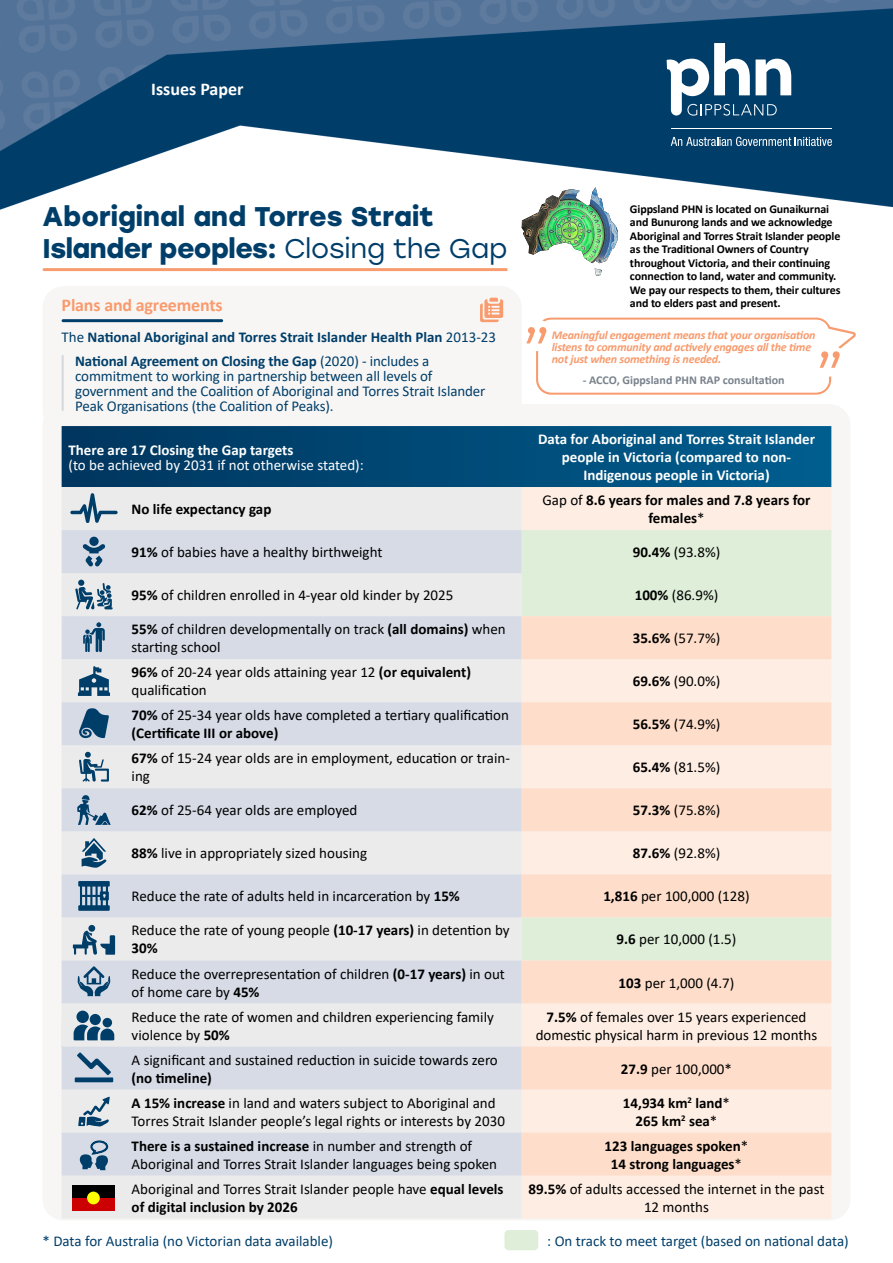
<style>
.page{position:relative;width:893px;height:1263px;background:#fff}
.page>*{position:absolute;margin:0;border:0;box-sizing:border-box;transform-origin:0 0}
.t1{font:60px "Stolzl";color:#f89b6e}
.t2{font:700 27px/31.5px "Stolzl";color:#003e6a}
.t3{font:700 18px "Calibri";letter-spacing:-.01em;color:#f89b6e}
.t4{font:700 18px "Calibri";color:#fff}
.t5{font:15px/18px "Calibri";color:#000}
.t6{font:15px/15px "Calibri";letter-spacing:-.01em;color:#003e6a}
.t7{font:700 15px/18px "Calibri";color:#000;text-align:center}
.t8{font:700 15px/18px "Calibri";color:#fff;text-align:center}
.t9{font:700 15px "Calibri";color:#003e6a}
.t10{font:15px "Calibri";color:#fff}
.t11{font:700 12px/13.5px "Calibri";letter-spacing:-.01em;color:#000}
.t12{font:italic 700 12px/12px "Calibri";letter-spacing:-.015em;color:#f89b6e}
.t13{font:700 12px "Calibri";color:#79828c}
.s1{font-weight:400}
.s2{font-weight:700}
.s3{font-style:italic}
</style>
<div class="page">
<img style="left:0;top:0;width:893px;height:229px">
<svg style="left:671px;top:137px;width:161px;height:9px"></svg>
<svg style="left:667px;top:43px;width:124px;height:73px"></svg>
<hr style="left:671px;top:128px;width:160px;height:1px;background:#fff">
<div style="left:536px;top:318px;width:295px;height:77px;border:2px solid #f89b6e;border-radius:14px"></div>
<div style="left:519px;top:319px;width:33px;height:32px;background:#fff;border-radius:50%"></div>
<svg style="left:824px;top:322px;width:31px;height:27px"></svg>
<div style="left:813px;top:344px;width:32px;height:33px;background:#fff;border-radius:50%"></div>
<div style="left:538px;top:320px;width:291px;height:72px;background:#fff;border-radius:13px"></div>
<div style="left:43px;top:286px;width:479px;height:146px;background:#f8f6f4;border-radius:21px"></div>
<hr style="left:43px;top:268px;width:465px;height:3px;background:#f89b6e">
<div style="left:43px;top:404px;width:807px;height:816px;background:#f8f6f4;border-radius:21px"></div>
<hr style="left:62px;top:319px;width:161px;height:3px;background:#003e6a">
<hr style="left:62px;top:355px;width:2px;height:56px;background:#003e6a">
<svg style="left:62px;top:426px;width:769px;height:61px;background:#004976"></svg>
<div style="left:62px;top:487px;width:460px;height:731px;background:#ebebec"></div>
<div style="left:522px;top:487px;width:309px;height:731px;background:#feede2"></div>
<svg style="left:62px;top:530px;width:460px;height:645px;fill:#d6dbe6"></svg>
<div style="left:522px;top:530px;width:309px;height:86px;background:#deeed8"></div>
<svg style="left:522px;top:616px;width:309px;height:559px;background:#fbe5d4"></svg>
<svg style="left:70px;top:493px;width:48px;height:30px"></svg>
<svg style="left:83px;top:537px;width:22px;height:29px"></svg>
<svg style="left:75px;top:580px;width:38px;height:30px"></svg>
<svg style="left:83px;top:622px;width:22px;height:30px"></svg>
<svg style="left:78px;top:666px;width:32px;height:30px"></svg>
<svg style="left:79px;top:708px;width:30px;height:30px"></svg>
<svg style="left:79px;top:752px;width:30px;height:30px"></svg>
<svg style="left:77px;top:795px;width:34px;height:30px"></svg>
<svg style="left:82px;top:838px;width:25px;height:30px"></svg>
<svg style="left:78px;top:881px;width:32px;height:30px"></svg>
<div style="left:88px;top:925px;width:7px;height:7px;background:#003e6a;border-radius:50%"></div>
<svg style="left:73px;top:931px;width:42px;height:24px"></svg>
<svg style="left:78px;top:966px;width:32px;height:30px"></svg>
<svg style="left:76px;top:1010px;width:13px;height:13px"></svg>
<svg style="left:74px;top:1014px;width:40px;height:26px"></svg>
<svg style="left:74px;top:1051px;width:40px;height:32px"></svg>
<svg style="left:78px;top:1097px;width:32px;height:29px"></svg>
<svg style="left:79px;top:1140px;width:30px;height:30px"></svg>
<div style="left:72px;top:1185px;width:43px;height:26px;background:#000"></div>
<div style="left:72px;top:1198px;width:43px;height:13px;background:#c00"></div>
<div style="left:87px;top:1191px;width:13px;height:13px;background:#ff0;border-radius:50%"></div>
<svg style="left:480px;top:298px;width:23px;height:24px"></svg>
<img style="left:522px;top:187px;width:96px;height:89px">
<div style="left:504px;top:1230px;width:34px;height:20px;background:#deeed8;border-radius:4px"></div>
<p class="t4" style="left:151px;top:76px;width:94px">Issues Paper</p>
<h2 class="t2" style="left:43px;top:199px;width:467px">Aboriginal and Torres Strait<br>Islander peoples: <span class="s1">Closing the Gap</span></h2>
<p class="t3" style="left:62px;top:292px;width:163px">Plans and agreements</p>
<p class="t9" style="left:62px;top:327px;width:436px"><span class="s1">The</span> National Aboriginal and Torres Strait Islander Health Plan <span class="s1">2013-23</span></p>
<p class="t6" style="left:75px;top:353px;width:412px"><span class="s2">National Agreement on Closing the Gap</span> (2020) - includes a commitment to working in partnership between all levels of government and the Coalition of Aboriginal and Torres Strait Islander Peak Organisations (the Coalition of Peaks).</p>
<p class="t8" style="left:69px;top:440px;width:226px">There are 17 Closing the Gap targets</p>
<p class="t10" style="left:69px;top:454px;width:297px">(to be achieved by 2031 if not otherwise stated):</p>
<p class="t11" style="left:630px;top:202px;width:212px">Gippsland PHN is located on Gunaikurnai and Bunurong lands and we acknowledge Aboriginal and Torres Strait Islander people as the Traditional Owners of Country throughout Victoria, and their continuing connection to land, water and community.<br>We pay our respects to them, their cultures and to elders past and present.</p>
<h1 class="t1" style="left:521px;top:307px;width:32px">”</h1>
<p class="t12" style="left:552px;top:329px;width:265px">Meaningful engagement means that your organisation listens to community and actively engages all the time not just when something is needed.</p>
<p class="t13" style="left:583px;top:371px;width:203px"><span class="s3">-</span> ACCO, Gippsland PHN RAP consultation</p>
<h1 class="t1" style="left:814px;top:331px;width:32px">”</h1>
<p class="t8" style="left:538px;top:430px;width:278px">Data for Aboriginal and Torres Strait Islander people in Victoria (compared to non-<br>Indigenous people in Victoria)</p>
<p class="t7" style="left:132px;top:500px;width:141px">No life expectancy gap</p>
<p class="t7" style="left:542px;top:491px;width:270px"><span class="s1">Gap of</span> 8.6 years for males and 7.8 years for females<span class="s1">*</span></p>
<p class="t5" style="left:132px;top:543px;width:252px"><span class="s2">91%</span> of babies have a healthy birthweight</p>
<p class="t5" style="left:633px;top:543px;width:89px"><span class="s2">90.4%</span> (93.8%)</p>
<p class="t5" style="left:132px;top:586px;width:323px"><span class="s2">95%</span> of children enrolled in 4-year old kinder by 2025</p>
<p class="t5" style="left:635px;top:586px;width:85px"><span class="s2">100%</span> (86.9%)</p>
<p class="t5" style="left:132px;top:620px;width:376px"><span class="s2">55%</span> of children developmentally on track <span class="s2">(all domains)</span> when starting school</p>
<p class="t5" style="left:633px;top:629px;width:89px"><span class="s2">35.6%</span> (57.7%)</p>
<p class="t5" style="left:132px;top:663px;width:341px"><span class="s2">96%</span> of 20-24 year olds attaining year 12 <span class="s2">(or equivalent) </span>qualification</p>
<p class="t5" style="left:633px;top:672px;width:89px"><span class="s2">69.6%</span> (90.0%)</p>
<p class="t5" style="left:132px;top:706px;width:379px"><span class="s2">70%</span> of 25-34 year olds have completed a tertiary qualification <span class="s2">(Certificate III or above)</span></p>
<p class="t5" style="left:633px;top:715px;width:89px"><span class="s2">56.5%</span> (74.9%)</p>
<p class="t5" style="left:132px;top:749px;width:380px"><span class="s2">67%</span> of 15-24 year olds are in employment, education or train&shy;ing</p>
<p class="t5" style="left:633px;top:758px;width:89px"><span class="s2">65.4%</span> (81.5%)</p>
<p class="t5" style="left:132px;top:801px;width:227px"><span class="s2">62%</span> of 25-64 year olds are employed</p>
<p class="t5" style="left:633px;top:801px;width:89px"><span class="s2">57.3%</span> (75.8%)</p>
<p class="t5" style="left:132px;top:844px;width:237px"><span class="s2">88%</span> live in appropriately sized housing</p>
<p class="t5" style="left:633px;top:844px;width:89px"><span class="s2">87.6%</span> (92.8%)</p>
<p class="t5" style="left:132px;top:887px;width:330px">Reduce the rate of adults held in incarceration by <span class="s2">15%</span></p>
<p class="t5" style="left:603px;top:887px;width:148px"><span class="s2">1,816</span> per 100,000 (128)</p>
<p class="t5" style="left:132px;top:921px;width:380px">Reduce the rate of young people <span class="s2">(10-17 years)</span> in detention by<br><span class="s2">30%</span></p>
<p class="t5" style="left:617px;top:930px;width:121px"><span class="s2">9.6</span> per 10,000 (1.5)</p>
<p class="t5" style="left:132px;top:964px;width:375px">Reduce the overrepresentation of children <span class="s2">(0-17 years)</span> in out of home care by <span class="s2">45%</span></p>
<p class="t5" style="left:619px;top:973px;width:117px"><span class="s2">103</span> per 1,000 (4.7)</p>
<p class="t5" style="left:132px;top:1007px;width:364px">Reduce the rate of women and children experiencing family violence by <span class="s2">50%</span></p>
<p class="t5" style="left:536px;top:1007px;width:283px;text-align:center"><span class="s2">7.5%</span> of females over 15 years experienced domestic physical harm in previous 12 months</p>
<p class="t5" style="left:132px;top:1050px;width:368px">A significant and sustained reduction in suicide towards zero</p>
<p class="t7" style="left:132px;top:1068px;width:82px">(no timeline)</p>
<p class="t5" style="left:621px;top:1059px;width:113px"><span class="s2">27.9</span> per 100,000*</p>
<p class="t5" style="left:132px;top:1093px;width:375px"><span class="s2">A 15% increase</span> in land and waters subject to Aboriginal and<br>Torres Strait Islander people’s legal rights or interests by 2030</p>
<p class="t7" style="left:623px;top:1093px;width:109px">14,934 km<sup>2</sup> land<span class="s1">*<br></span>265 km<sup>2</sup> sea<span class="s1">*</span></p>
<p class="t5" style="left:132px;top:1136px;width:367px"><span class="s2">There is a sustained increase</span> in number and strength of<br>Aboriginal and Torres Strait Islander languages being spoken</p>
<p class="t7" style="left:605px;top:1136px;width:145px">123 languages spoken<span class="s1">*<br></span>14 strong languages<span class="s1">*</span></p>
<p class="t5" style="left:132px;top:1179px;width:373px">Aboriginal and Torres Strait Islander people have <span class="s2">equal levels of digital inclusion by 2026</span></p>
<p class="t5" style="left:529px;top:1179px;width:297px;text-align:center"><span class="s2">89.5%</span> of adults accessed the internet in the past<br>12 months</p>
<p class="t6" style="left:43px;top:1233px;width:292px">* Data for Australia (no Victorian data available)</p>
<p class="t6" style="left:547px;top:1233px;width:303px">: On track to meet target (based on national data)</p>
</div>
